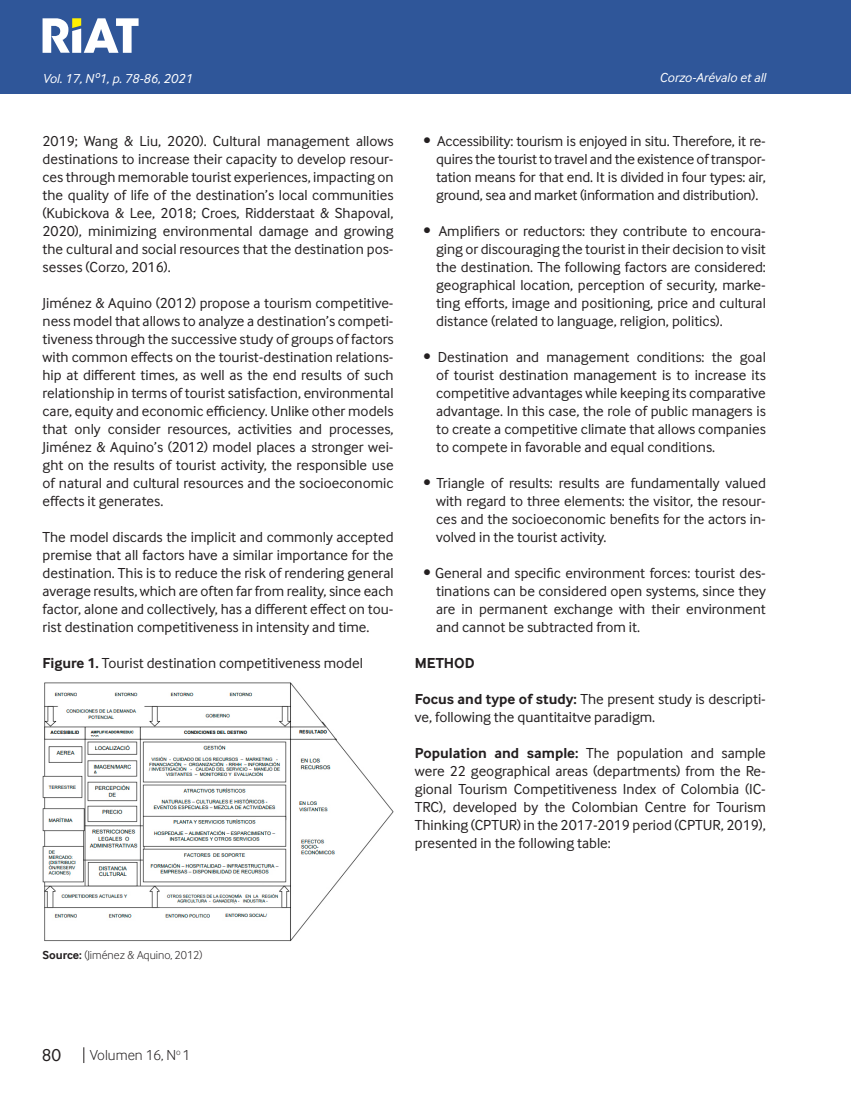
<style>
.page{position:relative;width:851px;height:1106px;background:#fff}
.page>*{position:absolute;margin:0;border:0;box-sizing:border-box;transform-origin:0 0}
.t1{font:18px "Inter Face";color:#231f20}
.Cuerpo_de_Texto{font:15px/18px "Inter Face";color:#231f20;text-align:justify}
.t2{font:300 15px "Inter Face";color:#231f20}
.Cuerpo_de_Texto-2{font:700 15px "Inter Face";color:#231f20}
.Cuño_de_pagina{font:italic 13.5px "Inter Face";color:#fff}
.Fuente{font:300 12px "Inter Face";color:#231f20}
.s1{font-weight:700}
</style>
<div class="page">
<div style="left:0;top:0;width:850px;height:94px;background:#2f5699"></div>
<hr style="left:850px;top:0;width:1px;height:94px;background:#2f5699">
<svg style="left:43px;top:18px;width:95px;height:35px"></svg>
<svg style="left:83px;top:1047px;width:1px;height:16px"></svg>
<img style="left:43px;top:682px;width:350px;height:260px">
<p class="Cuño_de_pagina" style="left:43px;top:71px;width:151px">Vol. 17, Nº1, p. 78-86, 2021</p>
<p class="Cuño_de_pagina" style="left:659px;top:70px;width:108px">Corzo-Arévalo et all</p>
<p class="Cuerpo_de_Texto" style="left:43px;top:132px;width:352px">2019; Wang &amp; Liu, 2020). Cultural management allows destinations to increase their capacity to develop resour&shy;ces through memorable tourist experiences, impacting on the quality of life of the destination’s local communities (Kubickova &amp; Lee, 2018; Croes, Ridderstaat &amp; Shapoval, 2020), minimizing environmental damage and growing the cultural and social resources that the destination pos&shy;sesses (Corzo, 2016).</p>
<p class="Cuerpo_de_Texto" style="left:43px;top:294px;width:352px">Jiménez &amp; Aquino (2012) propose a tourism competitive&shy;ness model that allows to analyze a destination’s competi&shy;tiveness through the successive study of groups of factors with common effects on the tourist-destination relations&shy;hip at different times, as well as the end results of such relationship in terms of tourist satisfaction, environmental care, equity and economic efficiency. Unlike other models that only consider resources, activities and processes, Jiménez &amp; Aquino’s (2012) model places a stronger wei&shy;ght on the results of tourist activity, the responsible use of natural and cultural resources and the socioeconomic effects it generates.</p>
<p class="Cuerpo_de_Texto" style="left:43px;top:528px;width:352px">The model discards the implicit and commonly accepted premise that all factors have a similar importance for the destination. This is to reduce the risk of rendering general average results, which are often far from reality, since each factor, alone and collectively, has a different effect on tou&shy;rist destination competitiveness in intensity and time.</p>
<p class="Cuerpo_de_Texto" style="left:43px;top:654px;width:322px"><span class="s1">Figure 1.</span> Tourist destination competitiveness model</p>
<p class="Cuerpo_de_Texto" style="left:436px;top:132px;width:331px;text-indent:-13px">• Accessibility: tourism is enjoyed in situ. Therefore, it re&shy;quires the tourist to travel and the existence of transpor&shy;tation means for that end. It is divided in four types: air, ground, sea and market (information and distribution).</p>
<p class="Cuerpo_de_Texto" style="left:436px;top:222px;width:331px;text-indent:-13px">• Amplifiers or reductors: they contribute to encoura&shy;ging or discouraging the tourist in their decision to visit the destination. The following factors are considered: geographical location, perception of security, marke&shy;ting efforts, image and positioning, price and cultural distance (related to language, religion, politics).</p>
<p class="Cuerpo_de_Texto" style="left:436px;top:348px;width:331px;text-indent:-13px">• Destination and management conditions: the goal of tourist destination management is to increase its competitive advantages while keeping its comparative advantage. In this case, the role of public managers is to create a competitive climate that allows companies to compete in favorable and equal conditions.</p>
<p class="Cuerpo_de_Texto" style="left:436px;top:474px;width:331px;text-indent:-13px">• Triangle of results: results are fundamentally valued with regard to three elements: the visitor, the resour&shy;ces and the socioeconomic benefits for the actors in&shy;volved in the tourist activity.</p>
<p class="Cuerpo_de_Texto" style="left:436px;top:564px;width:331px;text-indent:-13px">• General and specific environment forces: tourist des&shy;tinations can be considered open systems, since they are in permanent exchange with their environment and cannot be subtracted from it.</p>
<p class="Cuerpo_de_Texto-2" style="left:415px;top:654px;width:61px">METHOD</p>
<p class="Cuerpo_de_Texto" style="left:415px;top:690px;width:352px"><span class="s1">Focus and type of study:</span> The present study is descripti&shy;ve, following the quantitaitve paradigm.</p>
<p class="Cuerpo_de_Texto" style="left:415px;top:744px;width:352px"><span class="s1">Population and sample:</span> The population and sample were 22 geographical areas (departments) from the Re&shy;gional Tourism Competitiveness Index of Colombia (IC-TRC), developed by the Colombian Centre for Tourism Thinking (CPTUR) in the 2017-2019 period (CPTUR, 2019), presented in the following table:</p>
<p class="Fuente" style="left:43px;top:948px;width:161px"><span class="s1">Source:</span> (Jiménez &amp; Aquino, 2012)</p>
<p class="t1" style="left:42px;top:1045px;width:21px">80</p>
<p class="t2" style="left:90px;top:1046px;width:102px">Volumen 16, N<sup>o</sup> 1</p>
</div>
